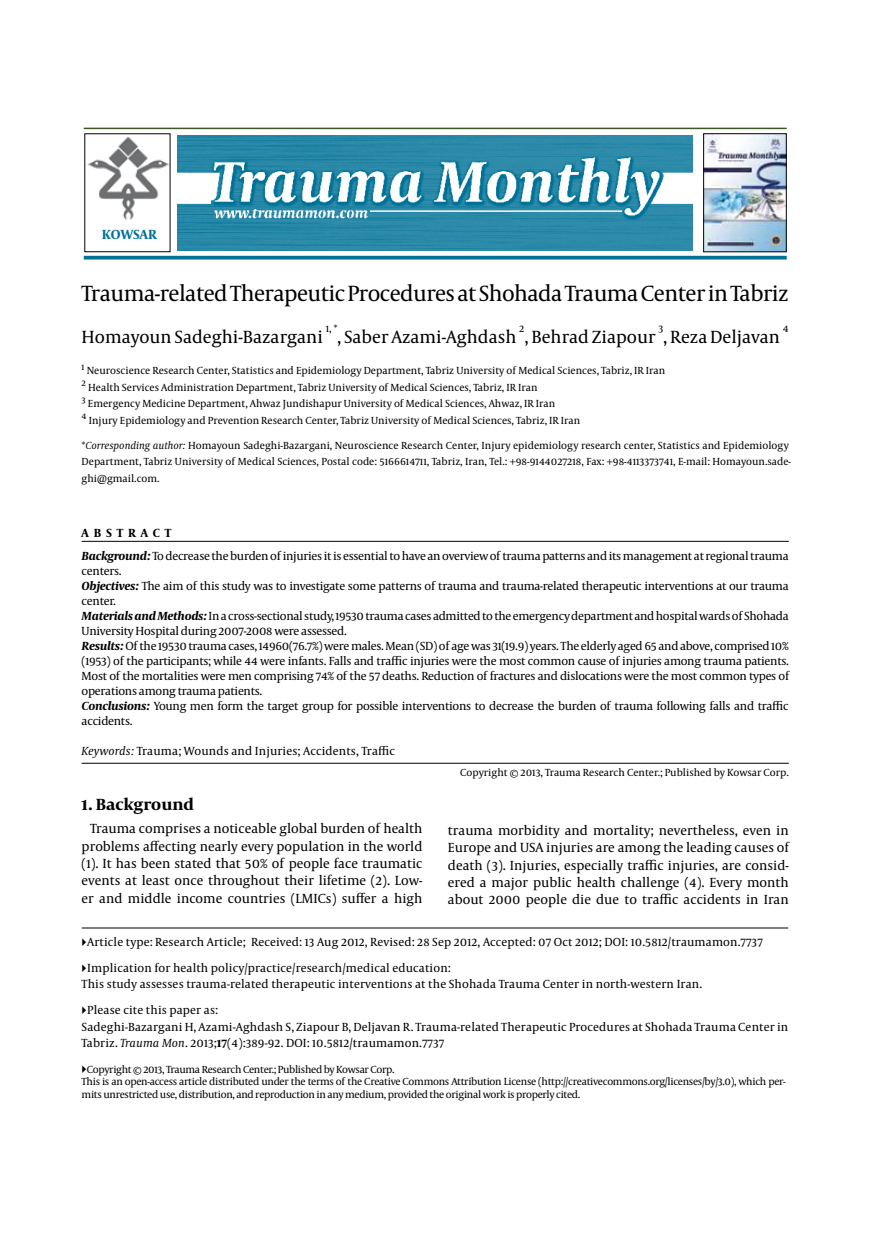
<style>
.page{position:relative;width:893px;height:1234px;background:#fff}
.page>*{position:absolute;margin:0;border:0;box-sizing:border-box;transform-origin:0 0}
.t1{font:22.5px "Capitolium News";letter-spacing:-.025em;color:#000}
.t2{font:18px "Capitolium News";color:#000}
.t3{font:700 16.5px "Capitolium News";color:#000}
.t4{font:13.5px/17.2px "Capitolium News";color:#000;text-align:justify}
.t5{font:700 13.5px "Capitolium News";color:#007297}
.t6{font:12px/15px "Capitolium News";letter-spacing:-.025em;color:#000}
.t7{font:12px/26.1px "Capitolium News";letter-spacing:.01em;color:#000}
.t8{font:10.5px/16.5px "Capitolium News";color:#000}
.t9{font:10.5px/12.8px "Capitolium News";letter-spacing:-.03em;color:#000}
.s1{font-style:italic}
.s2{font-weight:700}
.s3{font-weight:700;font-style:italic}
</style>
<div class="page">
<img style="left:87px;top:137px;width:81px;height:83px">
<hr style="left:84px;top:256px;width:703px;height:3px;background:#007297">
<hr style="left:84px;top:128px;width:703px;height:1px;background:#3e5626">
<img style="left:178px;top:135px;width:514px;height:115px">
<img style="left:705px;top:135px;width:80px;height:115px">
<div style="left:703px;top:133px;width:84px;height:119px;border:1px solid #000"></div>
<hr style="left:82px;top:541px;width:707px;height:1px;background:#000">
<hr style="left:82px;top:762px;width:707px;height:1px;background:#000">
<hr style="left:82px;top:927px;width:706px;height:1px;background:#000">
<p class="t5" style="left:102px;top:226px;width:56px">KOWSAR</p>
<h1 class="t1" style="left:82px;top:280px;width:709px">Trauma-related Therapeutic Procedures at Shohada Trauma Center in Tabriz</h1>
<h2 class="t2" style="left:82px;top:326px;width:243px">Homayoun Sadeghi-Bazargani</h2>
<p class="t8" style="left:326px;top:320px;width:13px">1, *</p>
<h2 class="t2" style="left:337px;top:326px;width:444px">, Saber Azami-Aghdash , Behrad Ziapour , Reza Deljavan</h2>
<p class="t8" style="left:519px;top:320px;width:7px">2</p>
<p class="t8" style="left:658px;top:320px;width:6px">3</p>
<p class="t8" style="left:783px;top:320px;width:7px">4</p>
<p class="t8" style="left:82px;top:362px;width:585px"><sup>1</sup> Neuroscience Research Center, Statistics and Epidemiology Department, Tabriz University of Medical Sciences, Tabriz, IR Iran <sup>2</sup> Health Services Administration Department, Tabriz University of Medical Sciences, Tabriz, IR Iran<br><sup>3</sup> Emergency Medicine Department, Ahwaz Jundishapur University of Medical Sciences, Ahwaz, IR Iran<br><sup>4</sup> Injury Epidemiology and Prevention Research Center, Tabriz University of Medical Sciences, Tabriz, IR Iran</p>
<p class="t8" style="left:82px;top:437px;width:711px">*<span class="s1">Corresponding author:</span> Homayoun Sadeghi-Bazargani, Neuroscience Research Center, Injury epidemiology research center, Statistics and Epidemiology<br>Department, Tabriz University of Medical Sciences, Postal code: 5166614711, Tabriz, Iran, Tel.: +98-9144027218, Fax: +98-4113373741, E-mail: Homayoun.sade&shy;ghi@gmail.com.</p>
<p class="t6" style="left:82px;top:520px;width:708px;line-height:23.5px"><span class="s2">ABSTRACT<br></span><span class="s3">Background:</span> To decrease the burden of injuries it is essential to have an overview of trauma patterns and its management at regional trauma</p>
<p class="t6" style="left:82px;top:563px;width:709px">centers.<br><span class="s3">Objectives:</span> The aim of this study was to investigate some patterns of trauma and trauma-related therapeutic interventions at our trauma center.<br><span class="s3">Materials and Methods:</span> In a cross-sectional study, 19530 trauma cases admitted to the emergency department and hospital wards of Shohada University Hospital during 2007-2008 were assessed.<br><span class="s3">Results:</span> Of the 19530 trauma cases, 14960(76.7%) were males. Mean (SD) of age was 31(19.9) years. The elderly aged 65 and above, comprised 10% (1953) of the participants; while 44 were infants. Falls and traffic injuries were the most common cause of injuries among trauma patients.<br>Most of the mortalities were men comprising 74% of the 57 deaths. Reduction of fractures and dislocations were the most common types of operations among trauma patients.<br><span class="s3">Conclusions:</span> Young men form the target group for possible interventions to decrease the burden of trauma following falls and traffic accidents.</p>
<p class="t7" style="left:82px;top:738px;width:315px"><span class="s1">Keywords:</span> Trauma; Wounds and Injuries; Accidents, Traffic</p>
<p class="t8" style="left:460px;top:764px;width:330px">Copyright © 2013, Trauma Research Center.; Published by Kowsar Corp.</p>
<h3 class="t3" style="left:82px;top:794px;width:114px">1. Background</h3>
<p class="t4" style="left:82px;top:820px;width:342px;text-indent:9px">Trauma comprises a noticeable global burden of health problems affecting nearly every population in the world (1). It has been stated that 50% of people face traumatic events at least once throughout their lifetime (2). Low&shy;er and middle income countries (LMICs) suffer a high</p>
<p class="t4" style="left:448px;top:821px;width:342px">trauma morbidity and mortality; nevertheless, even in Europe and USA injuries are among the leading causes of death (3). Injuries, especially traffic injuries, are consid&shy;ered a major public health challenge (4). Every month about 2000 people die due to traffic accidents in Iran</p>
<p class="t7" style="left:87px;top:928px;width:677px">Article type: Research Article; Received: 13 Aug 2012, Revised: 28 Sep 2012, Accepted: 07 Oct 2012; DOI: 10.5812/traumamon.7737<br>Implication for health policy/practice/research/medical education:</p>
<p class="t7" style="left:87px;top:970px;width:616px;text-indent:-6px">This study assesses trauma-related therapeutic interventions at the Shohada Trauma Center in north-western Iran.<br>Please cite this paper as:</p>
<p class="t7" style="left:82px;top:1018px;width:708px;line-height:16.5px">Sadeghi-Bazargani H, Azami-Aghdash S, Ziapour B, Deljavan R. Trauma-related Therapeutic Procedures at Shohada Trauma Center in<br>Tabriz. <span class="s1">Trauma Mon</span>. 2013;<span class="s2">17</span>(4):389-92. DOI: 10.5812/traumamon.7737</p>
<p class="t9" style="left:82px;top:1062px;width:706px;text-indent:5px">Copyright © 2013, Trauma Research Center.; Published by Kowsar Corp.<br>This is an open-access article distributed under the terms of the Creative Commons Attribution License (http://creativecommons.org/licenses/by/3.0), which per&shy;mits unrestricted use, distribution, and reproduction in any medium, provided the original work is properly cited.</p>
</div>
